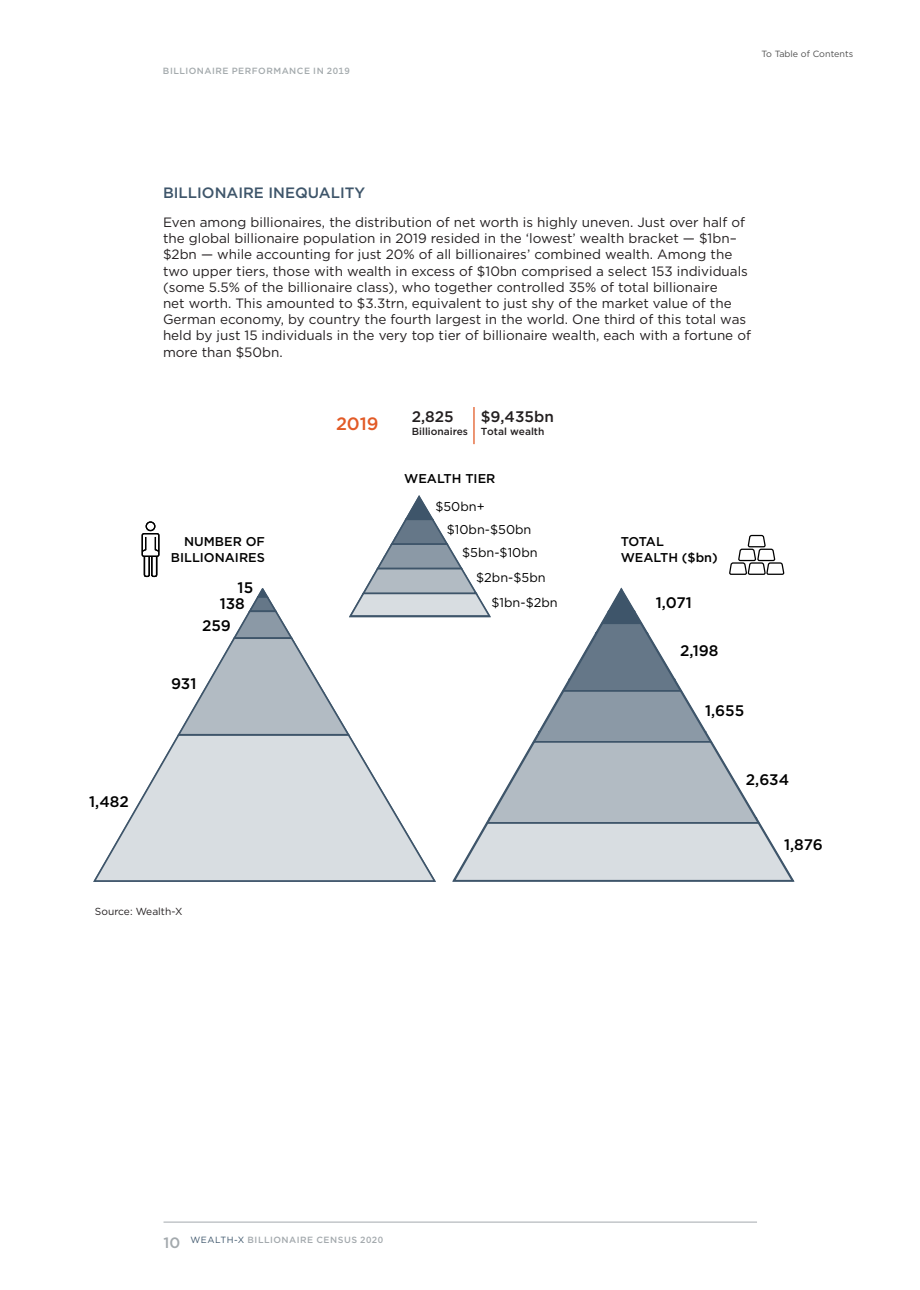
<style>
.page{position:relative;width:920px;height:1290px;background:#fff}
.page>*{position:absolute;margin:0;border:0;box-sizing:border-box;transform-origin:0 0}
.t1{font:500 17.85px "Gotham";color:#e25a26}
.t2{font:500 15.3px/16.5px "Gotham";color:#000}
.t3{font:500 15.3px "Gotham";color:#231f20}
.t4{font:500 15px "Gotham";color:#3e556a}
.t5{font:13.5px/16.2px "Gotham";color:#231f20}
.t6{font:500 12.75px/15.3px "Gotham";color:#000}
.t7{font:12.75px "Gotham";color:#000}
.t8{font:500 10.2px "Gotham";color:#231f20}
.t9{font:10.2px "Gotham";color:#231f20}
.t10{font:500 9px "Gotham";letter-spacing:.055em;color:#a3a9ad}
.t11{font:500 9px "Gotham";letter-spacing:.055em;color:#a4aaad}
.t12{font:9px "Gotham";color:#505050}
.s1{font-size:15px}
.s2{font-weight:400;color:#3d556b}
</style>
<div class="page">
<hr style="left:164px;top:1222px;width:593px;height:1px;background:#a3a9ad">
<hr style="left:473px;top:407px;width:2px;height:37px;background:#e25a26">
<svg style="left:93px;top:495px;width:702px;height:387px"></svg>
<p class="t11" style="left:163px;top:65px;width:188px">BILLIONAIRE PERFORMANCE IN 2019</p>
<p class="t12" style="left:761px;top:48px;width:93px">To Table of Contents</p>
<p class="t4" style="left:163px;top:183px;width:204px">BILLIONAIRE INEQUALITY</p>
<p class="t5" style="left:163px;top:214px;width:589px">Even among billionaires, the distribution of net worth is highly uneven. Just over half of the global billionaire population in 2019 resided in the ‘lowest’ wealth bracket — $1bn– $2bn — while accounting for just 20% of all billionaires’ combined wealth. Among the two upper tiers, those with wealth in excess of $10bn comprised a select 153 individuals (some 5.5% of the billionaire class), who together controlled 35% of total billionaire<br>net worth. This amounted to $3.3trn, equivalent to just shy of the market value of the German economy, by country the fourth largest in the world. One third of this total was held by just 15 individuals in the very top tier of billionaire wealth, each with a fortune of more than $50bn.</p>
<p class="t6" style="left:171px;top:534px;width:96px;text-align:right">NUMBER OF<br>BILLIONAIRES</p>
<p class="t2" style="left:220px;top:579px;width:35px;text-indent:18px">15<br>138</p>
<p class="t2" style="left:202px;top:617px;width:30px">259</p>
<p class="t2" style="left:171px;top:675px;width:27px">931</p>
<h1 class="t1" style="left:336px;top:412px;width:44px">2019</h1>
<p class="t3" style="left:412px;top:407px;width:44px">2,825</p>
<p class="t8" style="left:412px;top:424px;width:58px">Billionaires</p>
<p class="t3" style="left:481px;top:407px;width:75px">$9,435bn</p>
<p class="t8" style="left:481px;top:424px;width:65px">Total wealth</p>
<p class="t6" style="left:404px;top:471px;width:93px">WEALTH TIER</p>
<p class="t7" style="left:435px;top:499px;width:51px">$50bn+</p>
<p class="t7" style="left:447px;top:521px;width:86px">$10bn-$50bn</p>
<p class="t7" style="left:462px;top:544px;width:77px">$5bn-$10bn</p>
<p class="t7" style="left:476px;top:569px;width:71px">$2bn-$5bn</p>
<p class="t7" style="left:491px;top:595px;width:68px">$1bn-$2bn</p>
<p class="t6" style="left:621px;top:534px;width:99px">TOTAL<br>WEALTH ($bn)</p>
<p class="t2" style="left:656px;top:594px;width:38px">1,071</p>
<p class="t2" style="left:680px;top:642px;width:40px">2,198</p>
<p class="t2" style="left:705px;top:702px;width:41px">1,655</p>
<p class="t2" style="left:89px;top:793px;width:41px">1,482</p>
<p class="t9" style="left:95px;top:905px;width:89px">Source: Wealth-X</p>
<p class="t10" style="left:164px;top:1234px;width:221px"><span class="s1">10</span> <span class="s2">WEALTH-X</span> BILLIONAIRE CENSUS 2020</p>
<p class="t2" style="left:746px;top:771px;width:45px">2,634</p>
<p class="t2" style="left:784px;top:836px;width:40px">1,876</p>
</div>
